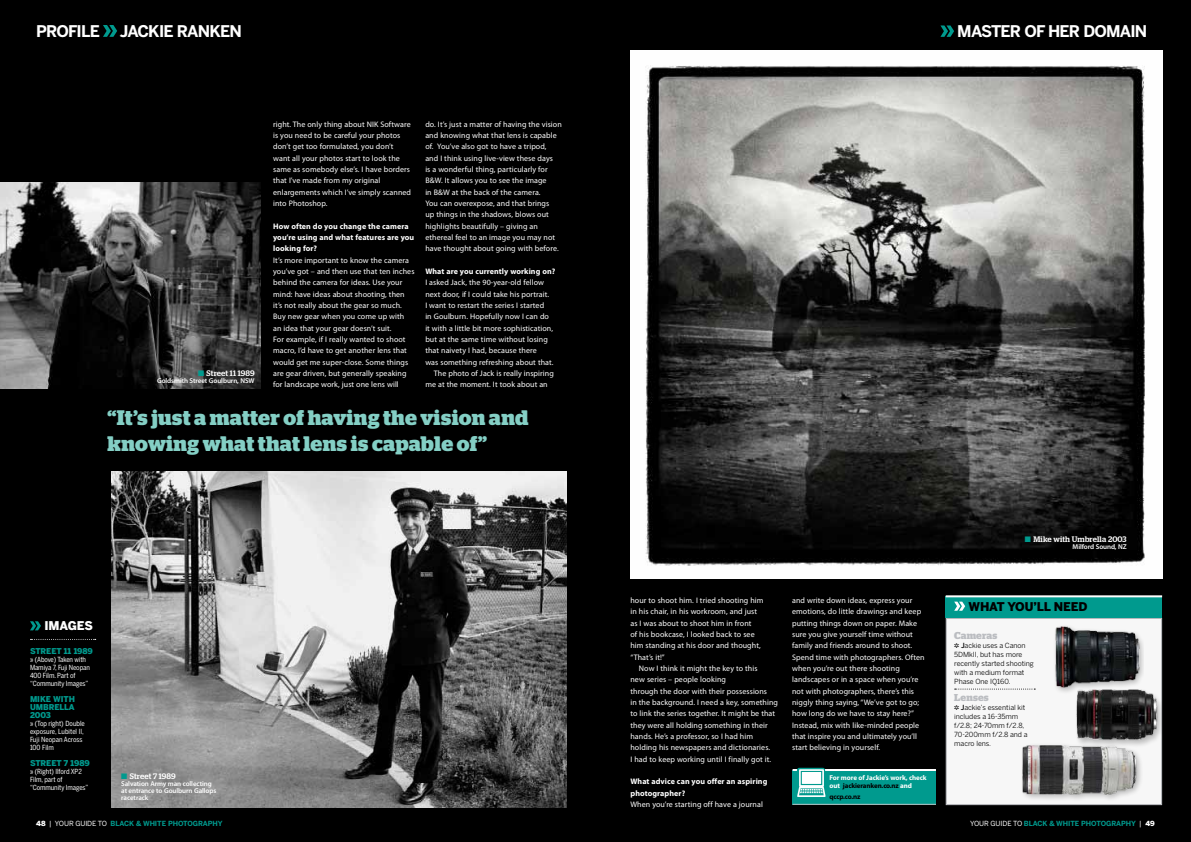
<style>
.page{position:relative;width:1191px;height:842px;background:#000}
.page>*{position:absolute;margin:0;border:0;box-sizing:border-box;transform-origin:0 0}
.t1{font:700 21px/26px "Stag";letter-spacing:.01em;color:#84cfc5}
.t2{font:700 16px "Benton Sans";letter-spacing:-.05em;color:#fff}
.t3{font:900 12px "Benton Sans";letter-spacing:-.04em;color:#000}
.t4{font:900 12px "Benton Sans";letter-spacing:-.01em;color:#fff}
.t5{font:700 10px "Stag";letter-spacing:.02em;color:#bbbdc1}
.t6{font:8px/11.3px "Myriad Pro";letter-spacing:.01em;color:#fff}
.t7{font:700 8px/11.3px "Myriad Pro";letter-spacing:.01em;color:#fff}
.t8{font:500 8px "Stag";letter-spacing:.015em;color:#fff}
.t9{font:900 8px/8px "Benton Sans";letter-spacing:-.01em;color:#009a8e}
.t10{font:7px/8px "Benton Sans Cond";letter-spacing:-.01em;color:#fff}
.t11{font:7px/9px "Benton Sans";letter-spacing:-.005em;color:#000}
.t12{font:600 7px/7px "Myriad Pro";letter-spacing:-.01em;color:#fff}
.t13{font:700 7px/8px "Myriad Pro";letter-spacing:-.01em;color:#fff}
.t14{font:7px "Benton Sans";letter-spacing:-.015em;color:#fff}
.t15{font:700 7px "Benton Sans";letter-spacing:-.01em;color:#009a8e}
.t16{font:700 7px "Myriad Pro";letter-spacing:-.02em;color:#000}
.s1{color:#009a8e}
.s2{color:#000}
.s3{font-weight:500}
.s4{font-weight:900}
.s5{font-weight:700;color:#009a8e}
.s6{font-weight:400;color:#fff}
.s7{font-weight:900;color:#fff}
</style>
<div class="page">
<img style="left:0;top:183px;width:260px;height:205px">
<div style="left:945px;top:618px;width:217px;height:187px;background:#f7f7f7;border:1px solid #bbbdc1"></div>
<div style="left:945px;top:596px;width:217px;height:22px;background:#009a8e"></div>
<svg style="left:954px;top:602px;width:11px;height:9px"></svg>
<svg style="left:954px;top:689px;width:81px;height:1px"></svg>
<hr style="left:945px;top:595px;width:217px;height:2px;background:#fff">
<img style="left:1022px;top:745px;width:119px;height:54px">
<div style="left:792px;top:770px;width:144px;height:34px;background:#009a8e"></div>
<hr style="left:792px;top:769px;width:144px;height:2px;background:#fff">
<hr style="left:792px;top:804px;width:144px;height:1px;background:#bbbdc1">
<svg style="left:792px;top:767px;width:37px;height:38px"></svg>
<img style="left:1069px;top:677px;width:94px;height:80px">
<img style="left:630px;top:50px;width:532px;height:528px">
<img style="left:111px;top:471px;width:455px;height:337px">
<svg style="left:30px;top:639px;width:66px;height:1px"></svg>
<svg style="left:30px;top:621px;width:11px;height:9px"></svg>
<img style="left:1052px;top:618px;width:90px;height:80px">
<svg style="left:103px;top:25px;width:14px;height:12px"></svg>
<svg style="left:940px;top:25px;width:14px;height:12px"></svg>
<h2 class="t2" style="left:36px;top:21px;width:65px">PROFILE</h2>
<h2 class="t2" style="left:120px;top:21px;width:69px">JACKIE RAN</h2>
<h2 class="t2" style="left:209px;top:21px;width:22px">KEN</h2>
<h2 class="t2" style="left:957px;top:21px;width:25px">MASTER</h2>
<h2 class="t2" style="left:1024px;top:21px;width:106px">OF HER DOMAIN</h2>
<p class="t8" style="left:198px;top:369px;width:58px"><span class="s1">■</span> Street 11 1989</p>
<p class="t12" style="left:157px;top:377px;width:99px">Goldsmith Street Goulburn, NSW</p>
<p class="t6" style="left:273px;top:118px;width:139px">right. The only thing about NIK Software is you need to be careful your photos don’t get too formulated, you don’t want all your photos start to look the same as somebody else’s. I have borders that I’ve made from my original enlargements which I’ve simply scanned into Photoshop.</p>
<p class="t7" style="left:273px;top:220px;width:142px">How often do you change the camera you’re using and what features are you looking for?</p>
<p class="t6" style="left:273px;top:254px;width:143px">It’s more important to know the camera you’ve got – and then use that ten inches behind the camera for ideas. Use your mind: have ideas about shooting, then it’s not really about the gear so much.<br>Buy new gear when you come up with an idea that your gear doesn’t suit.<br>For example, if I really wanted to shoot macro, I’d have to get another lens that would get me super-close. Some things are gear driven, but generally speaking for landscape work, just one lens will</p>
<p class="t6" style="left:425px;top:118px;width:138px">do. It’s just a matter of having the vision and knowing what that lens is capable of. You’ve also got to have a tripod,<br>and I think using live-view these days<br>is a wonderful thing, particularly for B&amp;W. It allows you to see the image<br>in B&amp;W at the back of the camera.<br>You can overexpose, and that brings<br>up things in the shadows, blows out highlights beautifully – giving an ethereal feel to an image you may not have thought about going with before.</p>
<p class="t7" style="left:425px;top:265px;width:132px">What are you currently working on?</p>
<p class="t6" style="left:425px;top:277px;width:120px">I asked Jack, the 90-year-old fellow</p>
<p class="t6" style="left:425px;top:288px;width:125px">next door, if I could take his portrait.</p>
<p class="t6" style="left:425px;top:300px;width:120px">I want to restart the series I started</p>
<p class="t6" style="left:425px;top:311px;width:125px">in Goulburn. Hopefully now I can do</p>
<p class="t6" style="left:425px;top:322px;width:129px">it with a little bit more sophistication,</p>
<p class="t6" style="left:425px;top:334px;width:124px">but at the same time without losing</p>
<p class="t6" style="left:425px;top:345px;width:113px">that naivety I had, because there</p>
<p class="t6" style="left:425px;top:356px;width:130px">was something refreshing about that.</p>
<p class="t6" style="left:434px;top:368px;width:122px">The photo of Jack is really inspiring</p>
<p class="t6" style="left:425px;top:379px;width:124px">me at the moment. It took about an</p>
<h1 class="t1" style="left:108px;top:405px;width:422px">“It’s just a matter of having the vision and knowing what that lens is capable of”</h1>
<h3 class="t4" style="left:45px;top:619px;width:50px">IMAGES</h3>
<p class="t9" style="left:30px;top:647px;width:64px">STREET 11 1989</p>
<p class="t10" style="left:30px;top:656px;width:61px">» (Above) Taken with<br>Mamiya 7, Fuji Neopan<br>400 Film. Part of “Community Images”</p>
<p class="t9" style="left:30px;top:695px;width:7px">MIKE</p>
<p class="t9" style="left:30px;top:695px;width:46px;text-indent:23px">WITH<br>UMBRELLA<br>2003</p>
<p class="t10" style="left:30px;top:720px;width:56px">» (Top right) Double exposure, Lubitel II,<br>Fuji Neopan Across<br>100 Film</p>
<p class="t9" style="left:30px;top:759px;width:7px">STREET</p>
<p class="t9" style="left:64px;top:759px;width:27px">7 1989</p>
<p class="t10" style="left:30px;top:768px;width:60px">» (Right) Ilford XP2<br>Film, part of “Community Images”</p>
<p class="t8" style="left:121px;top:772px;width:56px"><span class="s1">■</span> Street 7 1989</p>
<p class="t12" style="left:121px;top:780px;width:97px">Salvation Army man collecting at entrance to Goulburn Gallops racetrack</p>
<p class="t6" style="left:630px;top:594px;width:135px">hour to shoot him. I tried shooting him in his chair, in his workroom, and just as I was about to shoot him in front<br>of his bookcase, I looked back to see him standing at his door and thought, “That’s it!”</p>
<p class="t6" style="left:630px;top:662px;width:149px;text-indent:9px">Now I think it might the key to this<br>new series – people looking<br>through the door with their possessions<br>in the background. I need a key, something to link the series together. It might be that they were all holding something in their hands. He’s a professor, so I had him holding his newspapers and dictionaries.<br>I had to keep working until I finally got it.</p>
<p class="t7" style="left:630px;top:776px;width:138px">What advice can you offer an aspiring photographer?</p>
<p class="t6" style="left:630px;top:798px;width:134px">When you’re starting off have a journal</p>
<p class="t6" style="left:792px;top:594px;width:134px">and write down ideas, express your emotions, do little drawings and keep putting things down on paper. Make sure you give yourself time without family and friends around to shoot.<br>Spend time with photographers. Often when you’re out there shooting landscapes or in a space when you’re not with photographers, there’s this niggly thing saying, “We’ve got to go; how long do we have to stay here?” Instead, mix with like-minded people that inspire you and ultimately you’ll start believing in yourself.</p>
<p class="t13" style="left:829px;top:774px;width:99px">For more of Jackie’s work, check out <span class="s2">jackieranken.co.nz</span> and</p>
<p class="t16" style="left:829px;top:792px;width:33px">qccp.co.nz</p>
<p class="t8" style="left:1025px;top:534px;width:103px"><span class="s1">■</span> Mike with Umbrella 2003</p>
<p class="t12" style="left:1072px;top:543px;width:56px">Milford Sound, NZ</p>
<h3 class="t3" style="left:968px;top:599px;width:95px">WHAT YOU’LL NEE</h3>
<h3 class="t3" style="left:1078px;top:599px;width:11px">D</h3>
<p class="t5" style="left:954px;top:629px;width:45px">Cameras</p>
<p class="t11" style="left:954px;top:640px;width:81px;text-indent:7px"><span class="s3">J</span>ackie uses a Canon<br>5DMkII, but has more recently started shooting with a medium format<br>Phase One IQ160.</p>
<p class="t5" style="left:954px;top:691px;width:36px">Lenses</p>
<p class="t11" style="left:954px;top:702px;width:75px;text-indent:7px"><span class="s3">J</span>ackie’s essential kit includes a 16-35mm f/2.8; 24-70mm f/2.8,<br>70-200mm f/2.8 and a macro lens.</p>
<p class="t14" style="left:36px;top:819px;width:124px"><span class="s4">48</span> | YOUR GUIDE TO <span class="s5">BLACK &amp; WHITE</span></p>
<p class="t15" style="left:168px;top:819px;width:56px">PHOTOGRAPHY</p>
<p class="t14" style="left:970px;top:819px;width:103px">YOUR GUIDE TO <span class="s5">BLACK &amp; WHITE</span></p>
<p class="t15" style="left:1081px;top:819px;width:75px">PHOTOGRAPHY <span class="s6">|</span> <span class="s7">49</span></p>
</div>
